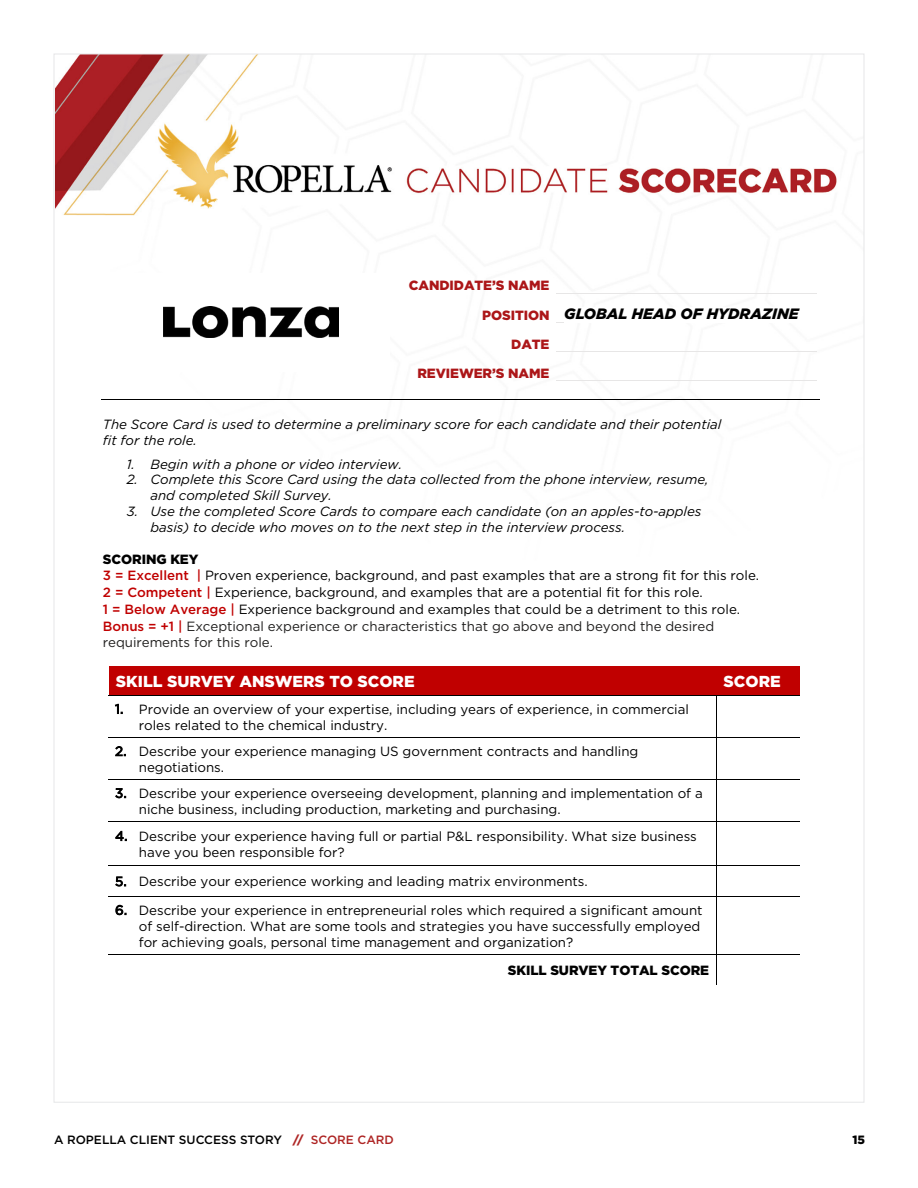
<style>
.page{position:relative;width:918px;height:1188px;background:#fff}
.page>*{position:absolute;margin:0;border:0;box-sizing:border-box;transform-origin:0 0}
.t1{font:900 15.9px "Gotham";color:#fff}
.t2{font:italic 900 15px "Gotham";color:#000}
.t3{font:13.35px/15.9px "Gotham";letter-spacing:-.005em;color:#000}
.t4{font:italic 13.35px/15.9px "Gotham";letter-spacing:-.005em;color:#000}
.t5{font:italic 500 13.35px "Gotham";letter-spacing:-.005em;color:#000}
.t6{font:900 13.35px "Gotham";letter-spacing:-.005em;color:#ac1618}
.t7{font:13.35px "Gotham";letter-spacing:-.005em;color:#201f1e}
.t8{font:900 13.35px "Gotham";letter-spacing:-.005em;color:#000}
.t9{font:500 12px "Gotham";color:#000}
.t10{font:900 12px "Gotham";color:#000}
.s1{font-weight:900;font-style:normal;color:#ac1618}
.s2{font-weight:900}
.s3{font-weight:500;color:#c00000}
.s4{color:#201f1e}
.s5{font-size:13.05px}
.s6{font-weight:900;color:#ae2524}
.s7{color:#ae2524}
</style>
<div class="page">
<img style="left:56px;top:56px;width:781px;height:929px">
<hr style="left:101px;top:399px;width:719px;height:1px;background:#000">
<div style="left:103px;top:617px;width:611px;height:16px;background:#fff"></div>
<div style="left:103px;top:633px;width:170px;height:16px;background:#fff"></div>
<div style="left:116px;top:671px;width:593px;height:19px;background:#c00000"></div>
<div style="left:716px;top:666px;width:84px;height:29px;background:#c00000"></div>
<div style="left:109px;top:666px;width:607px;height:5px;background:#c00000"></div>
<div style="left:109px;top:690px;width:607px;height:5px;background:#c00000"></div>
<hr style="left:109px;top:695px;width:607px;height:1px;background:#000">
<hr style="left:717px;top:695px;width:83px;height:1px;background:#000">
<hr style="left:716px;top:700px;width:1px;height:37px;background:#000">
<hr style="left:109px;top:737px;width:607px;height:1px;background:#000">
<hr style="left:717px;top:737px;width:83px;height:1px;background:#000">
<hr style="left:716px;top:742px;width:1px;height:37px;background:#000">
<hr style="left:109px;top:779px;width:607px;height:1px;background:#000">
<hr style="left:717px;top:779px;width:83px;height:1px;background:#000">
<hr style="left:716px;top:785px;width:1px;height:36px;background:#000">
<hr style="left:109px;top:821px;width:607px;height:1px;background:#000">
<hr style="left:717px;top:821px;width:83px;height:1px;background:#000">
<hr style="left:716px;top:827px;width:1px;height:38px;background:#000">
<hr style="left:109px;top:865px;width:607px;height:1px;background:#000">
<hr style="left:717px;top:865px;width:83px;height:1px;background:#000">
<hr style="left:109px;top:896px;width:607px;height:1px;background:#000">
<svg style="left:716px;top:865px;width:1px;height:36px"></svg>
<hr style="left:717px;top:896px;width:83px;height:1px;background:#000">
<hr style="left:716px;top:901px;width:1px;height:53px;background:#000">
<hr style="left:109px;top:954px;width:607px;height:1px;background:#000">
<hr style="left:717px;top:954px;width:83px;height:1px;background:#000">
<svg style="left:716px;top:954px;width:1px;height:30px"></svg>
<hr style="left:557px;top:293px;width:260px;height:1px;background:#e7e6e6">
<hr style="left:557px;top:322px;width:260px;height:1px;background:#e7e6e6">
<hr style="left:557px;top:351px;width:260px;height:1px;background:#e7e6e6">
<hr style="left:557px;top:381px;width:260px;height:1px;background:#e7e6e6">
<div style="left:564px;top:307px;width:256px;height:15px;background:#fff"></div>
<div style="left:112px;top:273px;width:278px;height:99px;background:#fff"></div>
<img style="left:163px;top:306px;width:175px;height:32px">
<p class="t6" style="left:409px;top:276px;width:142px">CANDIDATE’S NAME</p>
<p class="t5" style="left:482px;top:306px;width:315px"><span class="s1">POSITION</span> Global Head of Hydrazine Business</p>
<p class="t6" style="left:511px;top:335px;width:40px">DATE</p>
<p class="t6" style="left:417px;top:364px;width:134px">REVIEWER’S NAME</p>
<p class="t2" style="left:564px;top:303px;width:236px">GLOBAL HEAD OF HYDRAZINE</p>
<p class="t4" style="left:103px;top:416px;width:620px">The Score Card is used to determine a preliminary score for each candidate and their potential fit for the role.</p>
<p class="t4" style="left:127px;top:456px;width:277px">1. Begin with a phone or video interview.</p>
<p class="t4" style="left:151px;top:471px;width:559px;text-indent:-24px">2. Complete this Score Card using the data collected from the phone interview, resume, and completed Skill Survey.</p>
<p class="t4" style="left:151px;top:503px;width:552px;text-indent:-24px">3. Use the completed Score Cards to compare each candidate (on an apples-to-apples basis) to decide who moves on to the next step in the interview process.</p>
<p class="t3" style="left:103px;top:551px;width:658px"><span class="s2">SCORING KEY<br></span><span class="s3">3 = Excellent |</span> Proven experience, background, and past examples that are a strong fit for this role.</p>
<p class="t3" style="left:103px;top:583px;width:639px;line-height:17px"><span class="s3">2 = Competent |</span> Experience, background, and examples that are a potential fit for this role.<br><span class="s3">1 = Below Average |</span> Experience background and examples that could be a detriment to this role.<br><span class="s3">Bonus = +1 |</span> <span class="s4">Exceptional experience or characteristics that go above and beyond the desired</span></p>
<p class="t7" style="left:103px;top:633px;width:172px">requirements for this role.</p>
<p class="t1" style="left:116px;top:670px;width:300px">SKILL SURVEY ANSWERS TO SCORE</p>
<p class="t1" style="left:724px;top:670px;width:59px">SCORE</p>
<p class="t3" style="left:139px;top:701px;width:552px;text-indent:-24px"><span class="s5">1.</span> Provide an overview of your expertise, including years of experience, in commercial roles related to the chemical industry.</p>
<p class="t3" style="left:139px;top:743px;width:501px;text-indent:-24px"><span class="s5">2.</span> Describe your experience managing US government contracts and handling negotiations.</p>
<p class="t3" style="left:139px;top:785px;width:565px;text-indent:-24px"><span class="s5">3.</span> Describe your experience overseeing development, planning and implementation of a niche business, including production, marketing and purchasing.</p>
<p class="t3" style="left:139px;top:828px;width:560px;text-indent:-24px"><span class="s5">4.</span> Describe your experience having full or partial P&amp;L responsibility. What size business have you been responsible for?</p>
<p class="t3" style="left:115px;top:873px;width:474px"><span class="s5">5.</span> Describe your experience working and leading matrix environments.</p>
<p class="t3" style="left:139px;top:902px;width:565px;text-indent:-24px"><span class="s5">6.</span> Describe your experience in entrepreneurial roles which required a significant amount of self-direction. What are some tools and strategies you have successfully employed for achieving goals, personal time management and organization?</p>
<p class="t8" style="left:508px;top:961px;width:203px">SKILL SURVEY TOTAL SCORE</p>
<p class="t9" style="left:54px;top:1132px;width:341px">A ROPELLA CLIENT SUCCESS STORY <span class="s6">//</span> <span class="s7">SCORE CARD</span></p>
<p class="t10" style="left:852px;top:1131px;width:14px">15</p>
</div>
